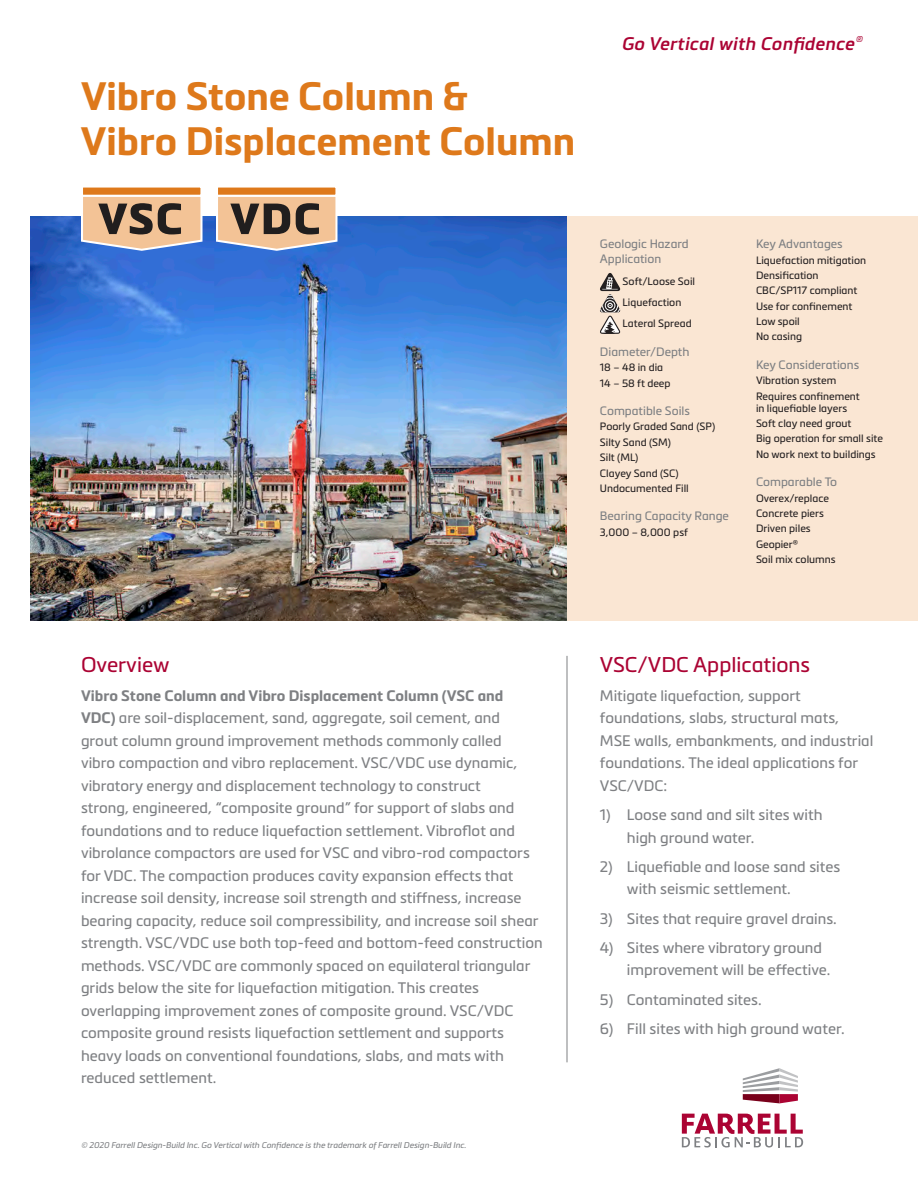
<style>
.page{position:relative;width:918px;height:1188px;background:#fff}
.page>*{position:absolute;margin:0;border:0;box-sizing:border-box;transform-origin:0 0}
.t1{font:700 39px/45px "Metronic Pro";color:#de791b}
.t2{font:21px "Metronic Pro";color:#ab0333}
.t3{font:italic 600 18px "Metronic Pro";letter-spacing:.02em;color:#ab0333}
.t4{font:15px/22.5px "Metronic Pro";color:#7e8083}
.t5{font:12px/15px "Metronic Pro";color:#7e8083}
.t6{font:10.5px/15.3px "Metronic Pro";color:#231f20}
.t7{font:italic 8.25px "Metronic Pro";color:#7e8083}
.s1{font-weight:700}
</style>
<div class="page">
<svg style="left:743px;top:1068px;width:55px;height:35px"></svg>
<svg style="left:682px;top:1114px;width:121px;height:33px"></svg>
<img style="left:30px;top:216px;width:537px;height:405px">
<div style="left:567px;top:216px;width:351px;height:405px;background:#fae6d3"></div>
<svg style="left:600px;top:273px;width:20px;height:61px"></svg>
<hr style="left:567px;top:656px;width:1px;height:406px;background:#7e8083">
<svg style="left:81px;top:187px;width:121px;height:64px;background:#bf9e83"></svg>
<svg style="left:216px;top:187px;width:121px;height:64px;background:#bb9b81"></svg>
<h1 class="t1" style="left:81px;top:73px;width:496px">Vibro Stone Column &amp;<br>Vibro Displacement Column</h1>
<p class="t3" style="left:621px;top:33px;width:242px">Go Vertical with Confidence<sup>®</sup></p>
<p class="t5" style="left:600px;top:236px;width:90px">Geologic Hazard<br>Application</p>
<p class="t6" style="left:623px;top:270px;width:74px;line-height:21.3px">Soft/Loose Soil<br>Liquefaction<br>Lateral Spread</p>
<p class="t5" style="left:600px;top:344px;width:91px">Diameter/Depth</p>
<p class="t6" style="left:600px;top:359px;width:72px">18 – 48 in dia<br>14 – 58 ft deep</p>
<p class="t5" style="left:600px;top:403px;width:92px">Compatible Soils</p>
<p class="t6" style="left:600px;top:419px;width:117px">Poorly Graded Sand (SP)<br>Silty Sand (SM)<br>Silt (ML)<br>Clayey Sand (SC)<br>Undocumented Fill</p>
<p class="t5" style="left:600px;top:508px;width:131px">Bearing Capacity Range</p>
<p class="t6" style="left:600px;top:524px;width:90px">3,000 – 8,000 psf</p>
<p class="t5" style="left:756px;top:236px;width:88px">Key Advantages</p>
<p class="t6" style="left:756px;top:252px;width:112px">Liquefaction mitigation<br>Densification<br>CBC/SP117 compliant<br>Use for confinement<br>Low spoil<br>No casing</p>
<p class="t5" style="left:756px;top:357px;width:105px">Key Considerations</p>
<p class="t6" style="left:756px;top:372px;width:105px">Vibration system<br>Requires confinement</p>
<p class="t6" style="left:756px;top:400px;width:129px">in liquefiable layers<br>Soft clay need grout<br>Big operation for small site<br>No work next to buildings</p>
<p class="t5" style="left:756px;top:474px;width:83px">Comparable To</p>
<p class="t6" style="left:756px;top:490px;width:81px">Overex/replace<br>Concrete piers<br>Driven piles<br>Geopier®<br>Soil mix columns</p>
<h2 class="t2" style="left:81px;top:649px;width:90px">Overview</h2>
<p class="t4" style="left:81px;top:684px;width:463px"><span class="s1">Vibro Stone Column and Vibro Displacement Column (VSC and<br>VDC)</span> are soil-displacement, sand, aggregate, soil cement, and<br>grout column ground improvement methods commonly called<br>vibro compaction and vibro replacement. VSC/VDC use dynamic, vibratory energy and displacement technology to construct<br>strong, engineered, “composite ground” for support of slabs and foundations and to reduce liquefaction settlement. Vibroflot and vibrolance compactors are used for VSC and vibro-rod compactors for VDC. The compaction produces cavity expansion effects that increase soil density, increase soil strength and stiffness, increase bearing capacity, reduce soil compressibility, and increase soil shear strength. VSC/VDC use both top-feed and bottom-feed construction methods. VSC/VDC are commonly spaced on equilateral triangular grids below the site for liquefaction mitigation. This creates overlapping improvement zones of composite ground. VSC/VDC composite ground resists liquefaction settlement and supports heavy loads on conventional foundations, slabs, and mats with reduced settlement.</p>
<p class="t7" style="left:81px;top:1139px;width:387px">© 2020 Farrell Design-Build Inc. Go Vertical with Confidence is the trademark of Farrell Design-Build Inc.</p>
<h2 class="t2" style="left:600px;top:649px;width:212px">VSC/VDC Applications</h2>
<p class="t4" style="left:600px;top:684px;width:275px">Mitigate liquefaction, support foundations, slabs, structural mats,<br>MSE walls, embankments, and industrial foundations. The ideal applications for<br>VSC/VDC:</p>
<p class="t4" style="left:627px;top:803px;width:197px;text-indent:-27px">1) Loose sand and silt sites with high ground water.</p>
<p class="t4" style="left:627px;top:855px;width:215px;text-indent:-27px">2) Liquefiable and loose sand sites with seismic settlement.</p>
<p class="t4" style="left:600px;top:906px;width:238px">3) Sites that require gravel drains.</p>
<p class="t4" style="left:627px;top:936px;width:205px;text-indent:-27px">4) Sites where vibratory ground improvement will be effective.</p>
<p class="t4" style="left:600px;top:987px;width:163px">5) Contaminated sites.</p>
<p class="t4" style="left:600px;top:1017px;width:246px">6) Fill sites with high ground water.</p>
</div>
